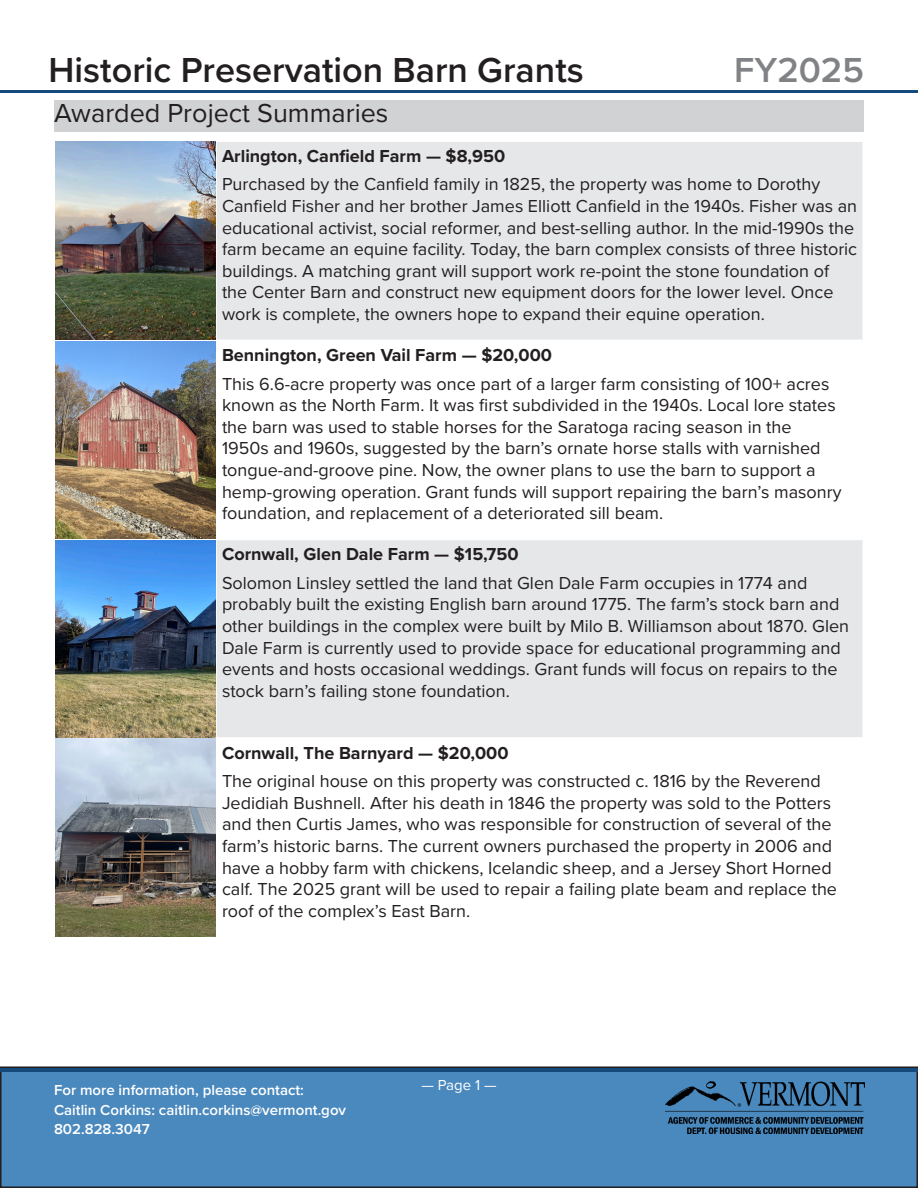
<style>
.page{position:relative;width:918px;height:1188px;background:#fff}
.page>*{position:absolute;margin:0;border:0;box-sizing:border-box;transform-origin:0 0}
.t1{font:600 36px "Proxima Nova";color:#231f20}
.t2{font:600 36px "Proxima Nova";color:#808285}
.t3{font:27px "Proxima Nova";color:#231f20}
.t4{font:18px/21.6px "Proxima Nova";color:#231f20}
.heading{font:700 18px "Proxima Nova";color:#231f20}
.t5{font:600 15px/19.5px "Proxima Nova";color:#fff}
.t6{font:15px "Proxima Nova";color:#fff}
</style>
<div class="page">
<div style="left:1px;top:1067px;width:916px;height:120px;background:#4a89be"></div>
<div style="left:0;top:1066px;width:918px;height:122px;border:2px solid #231f20"></div>
<hr style="left:0;top:1068px;width:918px;height:3px;background:#144a7c">
<hr style="left:0;top:90px;width:918px;height:3px;background:#144a7c">
<div style="left:54px;top:100px;width:810px;height:32px;background:#d1d2d4"></div>
<img style="left:665px;top:1082px;width:199px;height:52px">
<svg style="left:217px;top:142px;width:645px;height:595px;fill:#e6e7e9"></svg>
<hr style="left:216px;top:340px;width:648px;height:1px;background:#fff">
<hr style="left:216px;top:539px;width:648px;height:1px;background:#fff">
<img style="left:56px;top:142px;width:159px;height:595px">
<img style="left:56px;top:739px;width:159px;height:197px">
<h1 class="t1" style="left:49px;top:44px;width:537px">Historic Preservation Barn Grants</h1>
<h1 class="t2" style="left:734px;top:44px;width:131px">FY2025</h1>
<h2 class="t3" style="left:54px;top:93px;width:336px">Awarded Project Summaries</h2>
<p class="heading" style="left:222px;top:143px;width:285px">Arlington, Canfield Farm — $8,950</p>
<p class="t4" style="left:222px;top:173px;width:637px">Purchased by the Canfield family in 1825, the property was home to Dorothy Canfield Fisher and her brother James Elliott Canfield in the 1940s. Fisher was an educational activist, social reformer, and best-selling author. In the mid-1990s the farm became an equine facility. Today, the barn complex consists of three historic buildings. A matching grant will support work re-point the stone foundation of the Center Barn and construct new equipment doors for the lower level. Once work is complete, the owners hope to expand their equine operation.</p>
<p class="heading" style="left:222px;top:342px;width:332px">Bennington, Green Vail Farm — $20,000</p>
<p class="t4" style="left:222px;top:372px;width:621px">This 6.6-acre property was once part of a larger farm consisting of 100+ acres known as the North Farm. It was first subdivided in the 1940s. Local lore states the barn was used to stable horses for the Saratoga racing season in the 1950s and 1960s, suggested by the barn’s ornate horse stalls with varnished tongue-and-groove pine. Now, the owner plans to use the barn to support a hemp-growing operation. Grant funds will support repairing the barn’s masonry foundation, and replacement of a deteriorated sill beam.</p>
<p class="heading" style="left:222px;top:541px;width:298px">Cornwall, Glen Dale Farm — $15,750</p>
<p class="t4" style="left:222px;top:571px;width:629px">Solomon Linsley settled the land that Glen Dale Farm occupies in 1774 and probably built the existing English barn around 1775. The farm’s stock barn and other buildings in the complex were built by Milo B. Williamson about 1870. Glen Dale Farm is currently used to provide space for educational programming and events and hosts occasional weddings. Grant funds will focus on repairs to the stock barn’s failing stone foundation.</p>
<p class="heading" style="left:222px;top:739px;width:288px">Cornwall, The Barnyard — $20,000</p>
<p class="t4" style="left:222px;top:770px;width:617px">The original house on this property was constructed c. 1816 by the Reverend Jedidiah Bushnell. After his death in 1846 the property was sold to the Potters and then Curtis James, who was responsible for construction of several of the farm’s historic barns. The current owners purchased the property in 2006 and have a hobby farm with chickens, Icelandic sheep, and a Jersey Short Horned calf. The 2025 grant will be used to repair a failing plate beam and replace the roof of the complex’s East Barn.</p>
<p class="t5" style="left:54px;top:1080px;width:294px">For more information, please contact:<br>Caitlin Corkins: caitlin.corkins@vermont.gov<br>802.828.3047</p>
<p class="t6" style="left:421px;top:1074px;width:77px">— Page 1 —</p>
</div>
